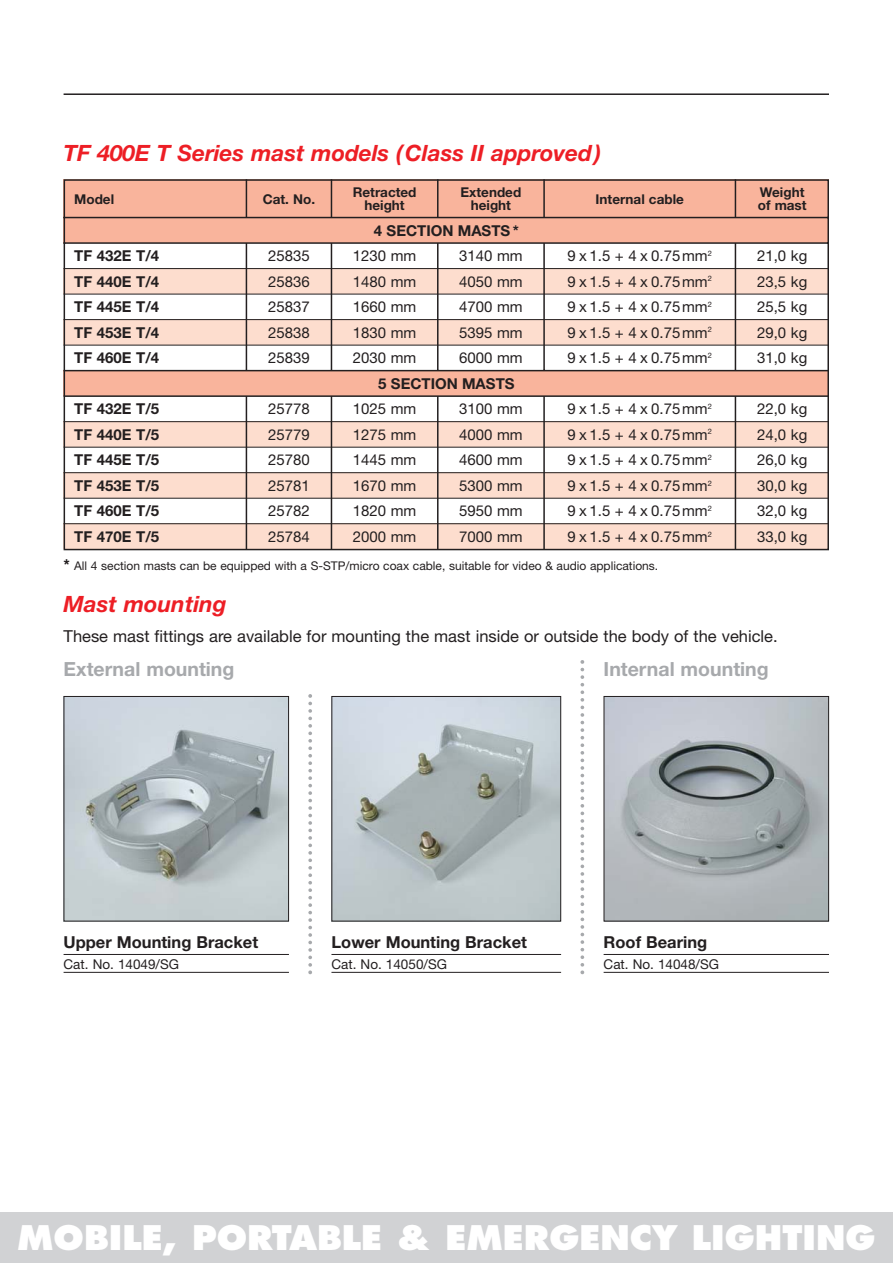
<style>
.page{position:relative;width:893px;height:1263px;background:#fff}
.page>*{position:absolute;margin:0;border:0;box-sizing:border-box;transform-origin:0 0}
.t1{font:800 33px "Futura";color:#fff}
.t2{font:italic 700 22.5px "Helvetica Neue";color:#ed1e25}
.t3{font:700 19.5px "Helvetica Neue";color:#a7a9ac}
.t4{font:16.5px "Helvetica Neue";color:#231f20}
.t5{font:700 16.5px "Helvetica Neue";color:#231f20}
.t6{font:15px/25.5px "Helvetica Neue";color:#231f20}
.t7{font:700 15px/25.5px "Helvetica Neue";color:#231f20;text-align:justify}
.t8{font:700 13.5px/13.5px "Helvetica Neue";color:#231f20;text-align:center}
.t9{font:13.5px "Helvetica Neue";color:#231f20}
.t10{font:12px "Helvetica Neue";color:#231f20}
.s1{font-family:"Helvetica";font-weight:700;font-size:16.5px}
</style>
<div class="page">
<div style="left:0;top:1212px;width:893px;height:51px;background:#d1d2d4"></div>
<svg style="left:580px;top:660px;width:4px;height:314px"></svg>
<svg style="left:308px;top:694px;width:4px;height:280px"></svg>
<img style="left:66px;top:698px;width:221px;height:221px">
<div style="left:64px;top:696px;width:225px;height:225px;border:1px solid #231f20"></div>
<img style="left:333px;top:698px;width:226px;height:221px">
<div style="left:331px;top:696px;width:230px;height:225px;border:1px solid #231f20"></div>
<img style="left:606px;top:698px;width:221px;height:221px">
<div style="left:604px;top:696px;width:225px;height:225px;border:1px solid #231f20"></div>
<hr style="left:64px;top:954px;width:225px;height:1px;background:#231f20">
<hr style="left:64px;top:972px;width:225px;height:1px;background:#231f20">
<hr style="left:331px;top:954px;width:230px;height:1px;background:#231f20">
<hr style="left:331px;top:972px;width:230px;height:1px;background:#231f20">
<hr style="left:604px;top:954px;width:225px;height:1px;background:#231f20">
<hr style="left:604px;top:972px;width:225px;height:1px;background:#231f20">
<hr style="left:64px;top:93px;width:765px;height:2px;background:#231f20">
<svg style="left:63px;top:179px;width:766px;height:372px"></svg>
<hr style="left:64px;top:268px;width:765px;height:1px;background:#231f20">
<hr style="left:64px;top:294px;width:765px;height:1px;background:#231f20">
<hr style="left:64px;top:319px;width:765px;height:1px;background:#231f20">
<hr style="left:64px;top:395px;width:765px;height:2px;background:#231f20">
<hr style="left:64px;top:421px;width:765px;height:1px;background:#231f20">
<hr style="left:64px;top:447px;width:765px;height:1px;background:#231f20">
<hr style="left:64px;top:472px;width:765px;height:1px;background:#231f20">
<hr style="left:64px;top:498px;width:765px;height:1px;background:#231f20">
<hr style="left:64px;top:345px;width:765px;height:1px;background:#231f20">
<hr style="left:64px;top:370px;width:765px;height:1px;background:#231f20">
<hr style="left:735px;top:179px;width:1px;height:39px;background:#231f20">
<hr style="left:543px;top:179px;width:2px;height:39px;background:#231f20">
<hr style="left:246px;top:179px;width:1px;height:39px;background:#231f20">
<hr style="left:331px;top:179px;width:1px;height:39px;background:#231f20">
<hr style="left:437px;top:179px;width:1px;height:39px;background:#231f20">
<hr style="left:735px;top:243px;width:1px;height:128px;background:#231f20">
<hr style="left:543px;top:243px;width:2px;height:128px;background:#231f20">
<hr style="left:246px;top:243px;width:1px;height:128px;background:#231f20">
<hr style="left:331px;top:243px;width:1px;height:128px;background:#231f20">
<hr style="left:437px;top:243px;width:1px;height:128px;background:#231f20">
<hr style="left:735px;top:396px;width:1px;height:153px;background:#231f20">
<hr style="left:543px;top:396px;width:2px;height:153px;background:#231f20">
<hr style="left:246px;top:396px;width:1px;height:153px;background:#231f20">
<hr style="left:331px;top:396px;width:1px;height:153px;background:#231f20">
<hr style="left:437px;top:396px;width:1px;height:153px;background:#231f20">
<hr style="left:64px;top:523px;width:765px;height:1px;background:#231f20">
<h2 class="t2" style="left:64px;top:145px;width:539px">TF 400E T Series mast models (Class II approved)</h2>
<p class="t8" style="left:74px;top:193px;width:41px">Model</p>
<p class="t8" style="left:263px;top:193px;width:54px">Cat. No.</p>
<p class="t8" style="left:353px;top:186px;width:65px">Retracted height</p>
<p class="t8" style="left:461px;top:186px;width:62px">Extended height</p>
<p class="t8" style="left:596px;top:193px;width:90px">Internal cable</p>
<p class="t8" style="left:758px;top:186px;width:50px;text-align:left">Weight of mast</p>
<p class="t7" style="left:374px;top:219px;width:147px">4 SECTION MASTS *</p>
<p class="t7" style="left:74px;top:245px;width:87px">TF 432E T/4</p>
<p class="t6" style="left:268px;top:245px;width:43px">25835</p>
<p class="t6" style="left:353px;top:245px;width:65px">1230 mm</p>
<p class="t6" style="left:459px;top:245px;width:65px">3140 mm</p>
<p class="t6" style="left:568px;top:245px;width:146px">9 x 1.5 + 4 x 0.75mm<sup>2</sup></p>
<p class="t6" style="left:268px;top:270px;width:43px">25836</p>
<p class="t6" style="left:353px;top:270px;width:65px">1480 mm</p>
<p class="t6" style="left:459px;top:270px;width:65px">4050 mm</p>
<p class="t6" style="left:568px;top:270px;width:146px">9 x 1.5 + 4 x 0.75mm<sup>2</sup></p>
<p class="t7" style="left:74px;top:270px;width:87px">TF 440E T/4<br>TF 445E T/4<br>TF 453E T/4</p>
<p class="t6" style="left:268px;top:296px;width:43px">25837</p>
<p class="t6" style="left:353px;top:296px;width:65px">1660 mm</p>
<p class="t6" style="left:459px;top:296px;width:65px">4700 mm</p>
<p class="t6" style="left:568px;top:296px;width:146px">9 x 1.5 + 4 x 0.75mm<sup>2</sup></p>
<p class="t6" style="left:268px;top:321px;width:43px">25838</p>
<p class="t6" style="left:353px;top:321px;width:65px">1830 mm</p>
<p class="t6" style="left:459px;top:321px;width:65px">5395 mm</p>
<p class="t6" style="left:568px;top:321px;width:146px">9 x 1.5 + 4 x 0.75mm<sup>2</sup></p>
<p class="t6" style="left:757px;top:245px;width:52px">21,0 kg</p>
<p class="t6" style="left:757px;top:270px;width:52px">23,5 kg</p>
<p class="t6" style="left:757px;top:296px;width:52px">25,5 kg</p>
<p class="t6" style="left:757px;top:321px;width:52px">29,0 kg</p>
<p class="t7" style="left:74px;top:347px;width:87px">TF 460E T/4</p>
<p class="t6" style="left:757px;top:347px;width:52px">31,0 kg</p>
<p class="t7" style="left:378px;top:372px;width:138px">5 SECTION MASTS</p>
<p class="t6" style="left:268px;top:347px;width:43px">25839</p>
<p class="t6" style="left:353px;top:347px;width:65px">2030 mm</p>
<p class="t6" style="left:459px;top:347px;width:65px">6000 mm</p>
<p class="t6" style="left:568px;top:347px;width:146px">9 x 1.5 + 4 x 0.75mm<sup>2</sup></p>
<p class="t7" style="left:74px;top:398px;width:87px">TF 432E T/5</p>
<p class="t6" style="left:757px;top:398px;width:52px">22,0 kg</p>
<p class="t7" style="left:74px;top:449px;width:87px">TF 445E T/5<br>TF 453E T/5</p>
<p class="t6" style="left:268px;top:398px;width:43px">25778</p>
<p class="t6" style="left:353px;top:398px;width:65px">1025 mm</p>
<p class="t6" style="left:459px;top:398px;width:65px">3100 mm</p>
<p class="t6" style="left:568px;top:398px;width:146px">9 x 1.5 + 4 x 0.75mm<sup>2</sup></p>
<p class="t7" style="left:74px;top:423px;width:87px">TF 440E T/5</p>
<p class="t6" style="left:757px;top:423px;width:52px">24,0 kg</p>
<p class="t6" style="left:268px;top:423px;width:43px">25779</p>
<p class="t6" style="left:353px;top:423px;width:65px">1275 mm</p>
<p class="t6" style="left:459px;top:423px;width:65px">4000 mm</p>
<p class="t6" style="left:568px;top:423px;width:146px">9 x 1.5 + 4 x 0.75mm<sup>2</sup></p>
<p class="t6" style="left:757px;top:449px;width:52px">26,0 kg</p>
<p class="t6" style="left:268px;top:449px;width:43px">25780</p>
<p class="t6" style="left:353px;top:449px;width:65px">1445 mm</p>
<p class="t6" style="left:459px;top:449px;width:65px">4600 mm</p>
<p class="t6" style="left:568px;top:449px;width:146px">9 x 1.5 + 4 x 0.75mm<sup>2</sup></p>
<p class="t6" style="left:757px;top:474px;width:52px">30,0 kg<br>32,0 kg</p>
<p class="t6" style="left:268px;top:474px;width:43px">25781</p>
<p class="t6" style="left:353px;top:474px;width:65px">1670 mm</p>
<p class="t6" style="left:459px;top:474px;width:65px">5300 mm</p>
<p class="t6" style="left:568px;top:474px;width:146px">9 x 1.5 + 4 x 0.75mm<sup>2</sup></p>
<p class="t7" style="left:74px;top:500px;width:87px">TF 460E T/5</p>
<p class="t6" style="left:268px;top:500px;width:43px">25782</p>
<p class="t6" style="left:353px;top:500px;width:65px">1820 mm</p>
<p class="t6" style="left:459px;top:500px;width:65px">5950 mm</p>
<p class="t6" style="left:568px;top:500px;width:146px">9 x 1.5 + 4 x 0.75mm<sup>2</sup></p>
<p class="t7" style="left:74px;top:525px;width:87px">TF 470E T/5</p>
<p class="t6" style="left:757px;top:525px;width:52px">33,0 kg</p>
<p class="t6" style="left:268px;top:525px;width:43px">25784</p>
<p class="t6" style="left:353px;top:525px;width:65px">2000 mm</p>
<p class="t6" style="left:459px;top:525px;width:65px">7000 mm</p>
<p class="t6" style="left:568px;top:525px;width:146px">9 x 1.5 + 4 x 0.75mm<sup>2</sup></p>
<p class="t10" style="left:64px;top:561px;width:596px"><span class="s1">*</span> All 4 section masts can be equipped with a S-STP/micro coax cable, suitable for video &amp; audio applications.</p>
<h2 class="t2" style="left:64px;top:596px;width:165px">Mast mounting</h2>
<p class="t4" style="left:64px;top:630px;width:716px">These mast fittings are available for mounting the mast inside or outside the body of the vehicle.</p>
<h3 class="t3" style="left:64px;top:662px;width:172px">External mounting</h3>
<h3 class="t3" style="left:604px;top:662px;width:167px">Internal mounting</h3>
<p class="t5" style="left:64px;top:936px;width:196px">Upper Mounting Bracket</p>
<p class="t9" style="left:64px;top:959px;width:117px">Cat. No. 14049/SG</p>
<p class="t5" style="left:331px;top:936px;width:197px">Lower Mounting Bracket</p>
<p class="t9" style="left:331px;top:959px;width:117px">Cat. No. 14050/SG</p>
<p class="t5" style="left:604px;top:936px;width:105px">Roof Bearing</p>
<p class="t9" style="left:604px;top:959px;width:117px">Cat. No. 14048/SG</p>
<h1 class="t1" style="left:17px;top:1224px;width:860px">MOBILE, PORTABLE &amp; EMERGENCY LIGHTING</h1>
</div>
